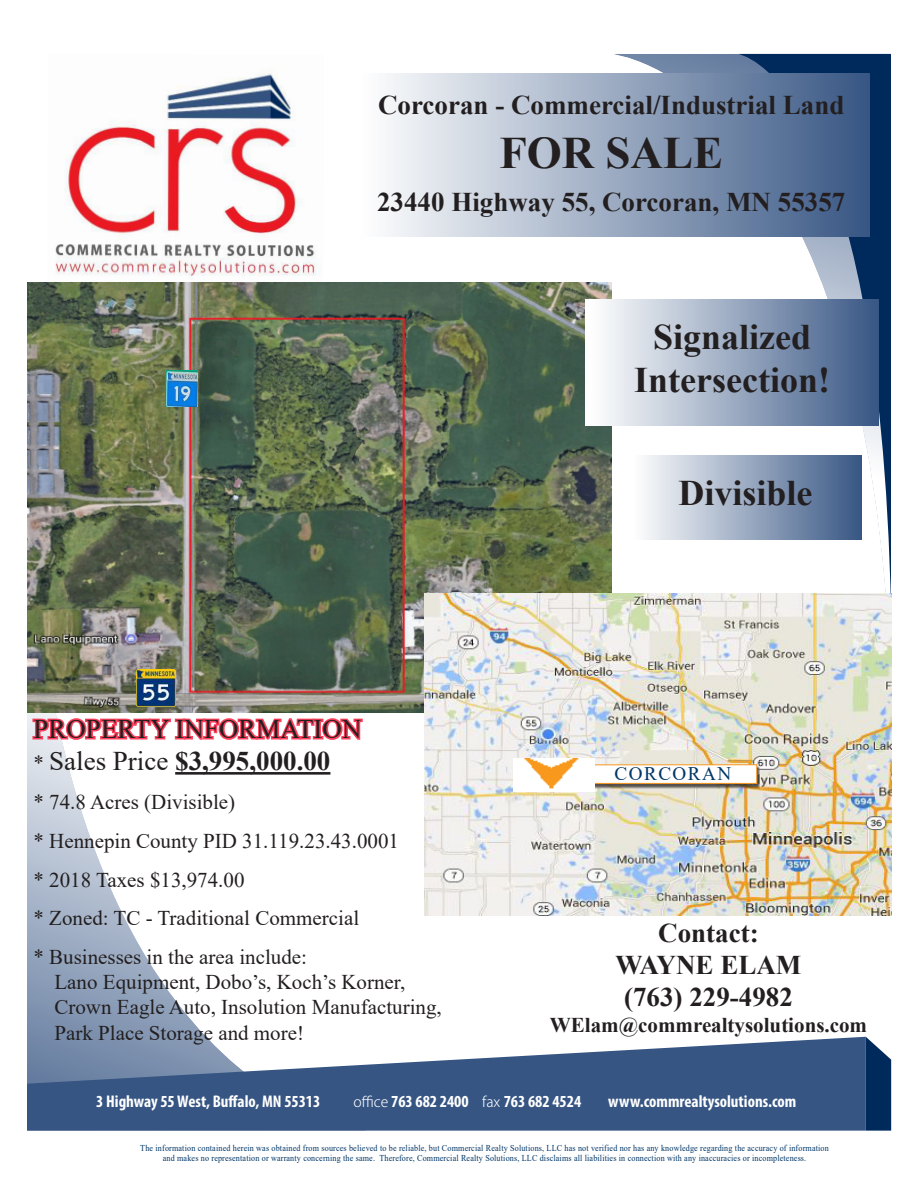
<style>
.page{position:relative;width:918px;height:1188px;background:#fff}
.page>*{position:absolute;margin:0;border:0;box-sizing:border-box;transform-origin:0 0}
.t1{font:700 45px "Times New Roman";color:#231f20}
.t2{font:700 36px/43.2px "Times New Roman";color:#231f20;text-align:center}
.t3{font:700 27px/32.4px "Times New Roman";color:#231f20;text-align:center}
.t4{font:27px/32.4px "Times New Roman";color:#231f20}
.t5{font:21px/38.7px "Times New Roman";color:#231f20}
.t6{font:700 21px "Times New Roman";color:#231f20}
.t7{font:19.2px "Times New Roman";letter-spacing:.075em;color:#003667}
.t8{font:700 condensed 16.95px "Myriad Pro";color:#fff}
.t9{font:9px/10.5px "Times New Roman";letter-spacing:.02em;color:#003667;text-align:center;scale:.9 1}
.s1{font-size:21px}
.s2{font-weight:700}
.s3{font-family:"Koz Go Pro";font-weight:300;font-stretch:normal;font-size:14.1px}
</style>
<div class="page">
<svg style="left:611px;top:54px;width:127px;height:540px"></svg>
<svg style="left:738px;top:54px;width:153px;height:540px"></svg>
<svg style="left:27px;top:713px;width:304px;height:324px"></svg>
<svg style="left:27px;top:1037px;width:839px;height:94px;background:#5a7399"></svg>
<svg style="left:866px;top:1037px;width:25px;height:94px;background:#1f4470"></svg>
<img style="left:47px;top:69px;width:277px;height:214px">
<div style="left:354px;top:73px;width:515px;height:164px;background:linear-gradient(to right,#fff,#385684)"></div>
<hr style="left:175px;top:772px;width:155px;height:3px;background:#231f20">
<svg style="left:31px;top:713px;width:332px;height:29px"></svg>
<img style="left:27px;top:283px;width:584px;height:430px">
<div style="left:586px;top:299px;width:292px;height:127px;background:linear-gradient(to right,#fff,#395785)"></div>
<img style="left:424px;top:594px;width:467px;height:322px">
<div style="left:562px;top:766px;width:198px;height:23px;background:#231f20;opacity:.75"></div>
<svg style="left:594px;top:764px;width:163px;height:20px"></svg>
<div style="left:524px;top:759px;width:57px;height:33px;background:#fff"></div>
<img style="left:513px;top:759px;width:81px;height:32px">
<img style="left:136px;top:670px;width:39px;height:36px">
<img style="left:165px;top:370px;width:33px;height:37px">
<div style="left:629px;top:456px;width:233px;height:84px;background:linear-gradient(to right,#fff,#385684)"></div>
<h3 class="t3" style="left:378px;top:91px;width:468px">Corcoran - Commercial/Industrial Land</h3>
<h1 class="t1" style="left:499px;top:137px;width:225px">FOR SALE</h1>
<h3 class="t3" style="left:377px;top:189px;width:470px">23440 Highway 55, Corcoran, MN 55357</h3>
<h2 class="t2" style="left:634px;top:319px;width:197px">Signalized<br>Intersection!</h2>
<h3 class="t4" style="left:33px;top:715px;width:330px">PROPERTY INFORMATION <span class="s1">*</span> Sales Price <span class="s2">$3,995,000.00</span></h3>
<h3 class="t5" style="left:33px;top:784px;width:367px">* 74.8 Acres (Divisible)<br>* Hennepin County PID 31.119.23.43.0001 * 2018 Taxes $13,974.00<br>* Zoned: TC - Traditional Commercial<br>* Businesses in the area include:</h3>
<h3 class="t5" style="left:54px;top:971px;width:389px;line-height:25.2px">Lano Equipment, Dobo’s, Koch’s Korner,<br>Crown Eagle Auto, Insolution Manufacturing,<br>Park Place Storage and more!</h3>
<h2 class="t2" style="left:679px;top:475px;width:136px">Divisible</h2>
<h3 class="t7" style="left:615px;top:766px;width:118px">CORCORAN</h3>
<h3 class="t3" style="left:616px;top:919px;width:187px">Contact:<br>WAYNE ELAM (763) 229-4982</h3>
<h3 class="t6" style="left:550px;top:1017px;width:319px">WElam@commrealtysolutions.com</h3>
<h3 class="t8" style="left:96px;top:1095px;width:226px">3 Highway 55 West, Buffalo, MN 55313</h3>
<h3 class="t8" style="left:353px;top:1095px;width:229px"><span class="s3">office</span> 763 682 2400 <span class="s3">fax</span> 763 682 4524</h3>
<h3 class="t8" style="left:608px;top:1095px;width:190px">www.commrealtysolutions.com</h3>
<p class="t9" style="left:140px;top:1143px;width:767px">The information contained herein was obtained from sources believed to be reliable, but Commercial Realty Solutions, LLC has not verified nor has any knowledge regarding the accuracy of information and makes no representation or warranty concerning the same. Therefore, Commercial Realty Solutions, LLC disclaims all liabilities in connection with any inaccuracies or incompleteness.</p>
</div>
